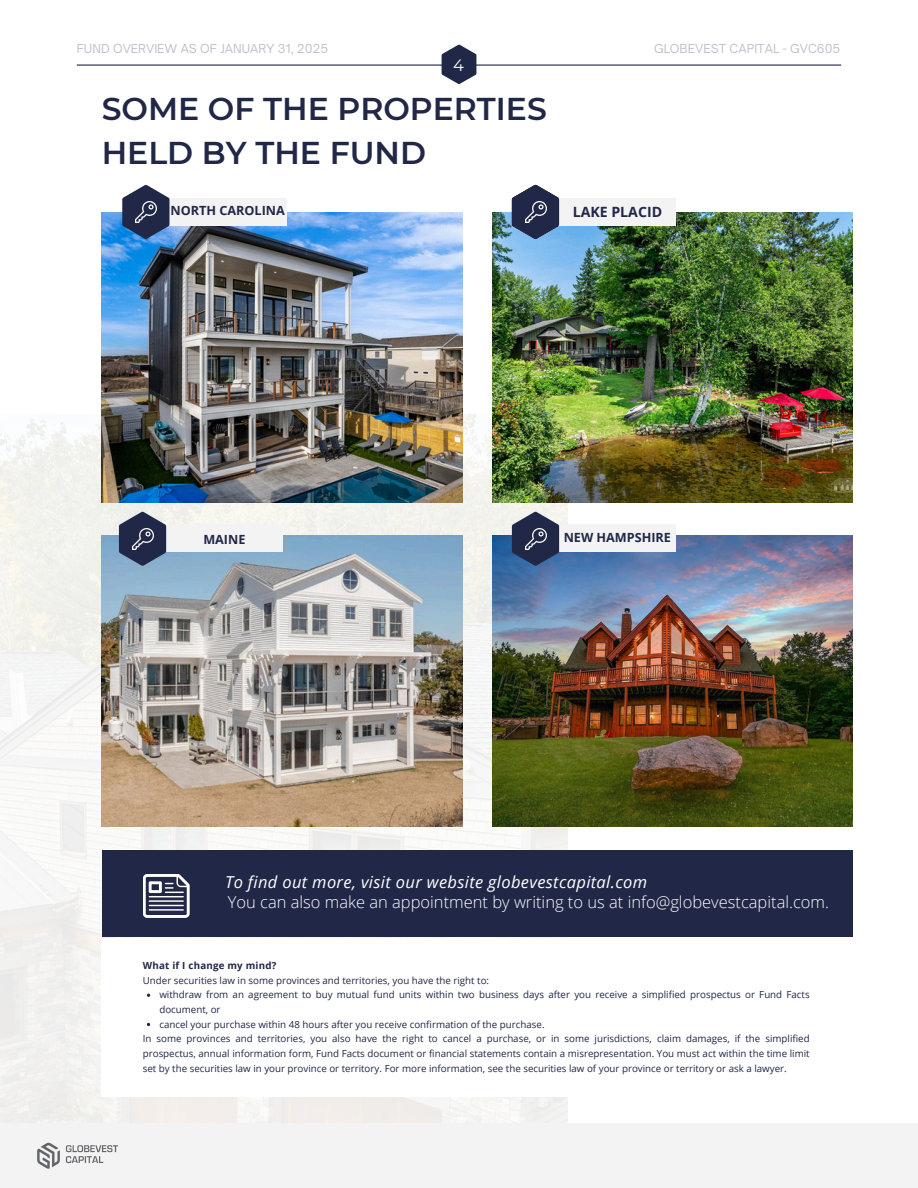
<style>
.page{position:relative;width:918px;height:1188px;background:#fff}
.page>*{position:absolute;margin:0;border:0;box-sizing:border-box;transform-origin:0 0}
.t1{font:600 31.5px/43.8px "Montserrat";color:#212747}
.t2{font:300 16.5px "Open Sans";color:#fff}
.t3{font:italic 16.5px "Open Sans";letter-spacing:.02em;color:#fff}
.t4{font:16.5px "Montserrat";color:#fff}
.t5{font:700 14.1px "Open Sans";color:#212747}
.t6{font:700 12.6px "Open Sans";color:#212747}
.t7{font:11.85px "Open Sauce One";color:#bfc3ce}
.t8{font:11.1px "Open Sauce One";color:#212747}
.t9{font:9.75px/14.7px "Open Sans";color:#212747}
.t10{font:700 9.75px "Open Sans";letter-spacing:.02em;color:#212747}
</style>
<div class="page">
<img style="left:0;top:415px;width:568px;height:709px">
<div style="left:102px;top:938px;width:751px;height:158px;background:#fff"></div>
<div style="left:102px;top:850px;width:751px;height:86px;background:#212747"></div>
<img style="left:102px;top:212px;width:360px;height:291px">
<img style="left:102px;top:536px;width:360px;height:290px">
<img style="left:492px;top:212px;width:361px;height:291px">
<img style="left:492px;top:536px;width:361px;height:290px">
<hr style="left:77px;top:65px;width:764px;height:1px;background:#212747">
<svg style="left:442px;top:45px;width:34px;height:39px"></svg>
<div style="left:0;top:1124px;width:918px;height:64px;background:#f3f3f4"></div>
<img style="left:37px;top:1142px;width:82px;height:27px">
<svg style="left:143px;top:874px;width:47px;height:44px"></svg>
<div style="left:166px;top:198px;width:120px;height:27px;background:#f3f3f4"></div>
<svg style="left:122px;top:185px;width:47px;height:54px;background:#46577a"></svg>
<img style="left:135px;top:201px;width:22px;height:22px">
<div style="left:556px;top:198px;width:120px;height:27px;background:#f3f3f4"></div>
<svg style="left:512px;top:185px;width:47px;height:54px;background:#4d5976"></svg>
<div style="left:556px;top:525px;width:120px;height:27px;background:#f3f3f4"></div>
<svg style="left:512px;top:512px;width:47px;height:54px;background:#434e6d"></svg>
<img style="left:525px;top:528px;width:21px;height:22px">
<div style="left:163px;top:525px;width:120px;height:27px;background:#f3f3f4"></div>
<svg style="left:119px;top:512px;width:47px;height:54px;background:#4e5872"></svg>
<img style="left:132px;top:528px;width:21px;height:22px">
<h3 class="t7" style="left:77px;top:41px;width:253px">FUND OVERVIEW AS OF JANUARY 31, 2025</h3>
<p class="t7" style="left:654px;top:41px;width:188px">GLOBEVEST CAPITAL - GVC605</p>
<p class="t4" style="left:453px;top:55px;width:12px">4</p>
<h1 class="t1" style="left:102px;top:87px;width:447px">SOME OF THE PROPERTIES<br>HELD BY THE FUND</h1>
<p class="t6" style="left:170px;top:202px;width:116px">NORTH CAROLINA</p>
<h4 class="t5" style="left:573px;top:202px;width:91px">LAKEAILACID</h4>
<p class="t5" style="left:594px;top:202px;width:49px">M PNE</p>
<p class="t8" style="left:567px;top:205px;width:37px">MAINE</p>
<p class="t6" style="left:203px;top:531px;width:44px">MAINE</p>
<p class="t6" style="left:564px;top:529px;width:109px">NEW HAMPSHIRE</p>
<p class="t3" style="left:225px;top:870px;width:424px">To find out more, visit our website globevestcapital.com</p>
<p class="t2" style="left:228px;top:891px;width:603px">You can also make an appointment by writing to us at info@globevestcapital.com.</p>
<h6 class="t10" style="left:143px;top:959px;width:135px">What if I change my mind?</h6>
<p class="t9" style="left:143px;top:973px;width:348px">Under securities law in some provinces and territories, you have the right to:</p>
<p class="t9" style="left:159px;top:987px;width:652px">withdraw from an agreement to buy mutual fund units within two business days after you receive a simplified prospectus or Fund Facts document, or</p>
<h3 class="t9" style="left:159px;top:1017px;width:387px">cancel your purchase within 48 hours after you receive confirmation of the purchase.</h3>
<p class="t9" style="left:143px;top:1031px;width:668px;text-align:justify">In some provinces and territories, you also have the right to cancel a purchase, or in some jurisdictions, claim damages, if the simplified prospectus, annual information form, Fund Facts document or financial statements contain a misrepresentation. You must act within the time limit set by the securities law in your province or territory. For more information, see the securities law of your province or territory or ask a lawyer.</p>
</div>
